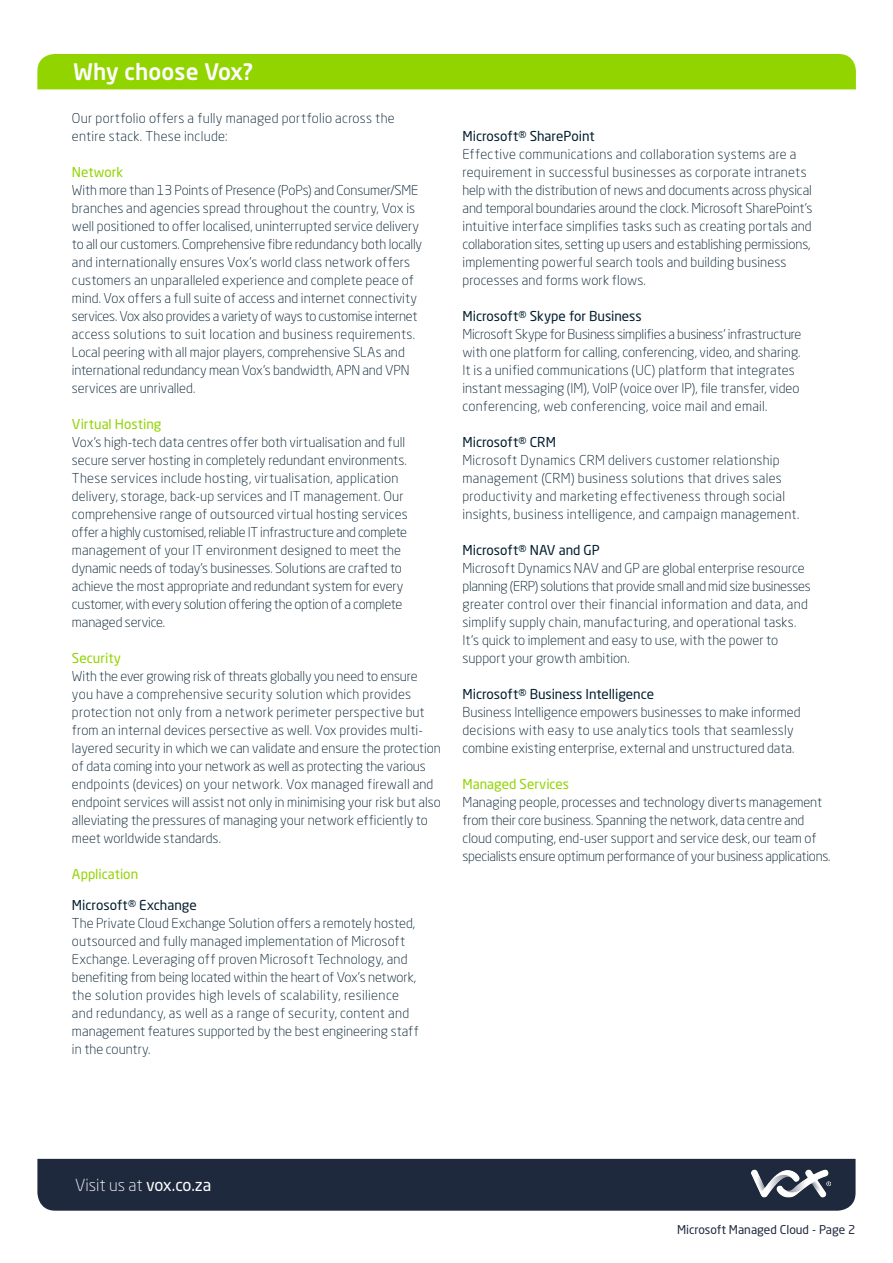
<style>
.page{position:relative;width:893px;height:1263px;background:#fff}
.page>*{position:absolute;margin:0;border:0;box-sizing:border-box;transform-origin:0 0}
.t1{font:500 22.5px "Neo Sans Std";letter-spacing:.005em;color:#fff}
.t2{font:300 16.5px "Neo Sans Std";color:#fff}
.t3{font:300 13.5px/18px "Neo Sans Std";letter-spacing:.005em;color:#031e2f}
.t4{font:13.5px "Neo Sans Std";letter-spacing:-.005em;color:#031e2f}
.t5{font:13.5px "Neo Sans Std";color:#92d400}
.t6{font:12px "Neo Sans Std";color:#1f293d}
.s1{font-weight:400}
</style>
<div class="page">
<div style="left:37px;top:54px;width:819px;height:35px;background:#92d400"></div>
<div style="left:37px;top:1159px;width:818px;height:52px;background:#1f293d"></div>
<img style="left:751px;top:1167px;width:80px;height:36px">
<h1 class="t1" style="left:74px;top:58px;width:181px">Why choose Vox?</h1>
<p class="t3" style="left:72px;top:109px;width:324px">Our portfolio offers a fully managed portfolio across the entire stack. These include:</p>
<p class="t5" style="left:72px;top:164px;width:53px">Network</p>
<p class="t3" style="left:72px;top:181px;width:352px">With more than 13 Points of Presence (PoPs) and Consumer/SME branches and agencies spread throughout the country, Vox is well positioned to offer localised, uninterrupted service delivery to all our customers. Comprehensive fibre redundancy both locally and internationally ensures Vox’s world class network offers customers an unparalleled experience and complete peace of mind. Vox offers a full suite of access and internet connectivity services. Vox also provides a variety of ways to customise internet access solutions to suit location and business requirements.<br>Local peering with all major players, comprehensive SLAs and international redundancy mean Vox’s bandwidth, APN and VPN services are unrivalled.</p>
<p class="t5" style="left:72px;top:416px;width:91px">Virtual Hosting</p>
<p class="t3" style="left:72px;top:433px;width:337px">Vox’s high-tech data centres offer both virtualisation and full secure server hosting in completely redundant environments.<br>These services include hosting, virtualisation, application delivery, storage, back-up services and IT management. Our comprehensive range of outsourced virtual hosting services offer a highly customised, reliable IT infrastructure and complete management of your IT environment designed to meet the dynamic needs of today’s businesses. Solutions are crafted to achieve the most appropriate and redundant system for every customer, with every solution offering the option of a complete managed service.</p>
<p class="t5" style="left:72px;top:650px;width:51px">Security</p>
<p class="t3" style="left:72px;top:667px;width:370px">With the ever growing risk of threats globally you need to ensure you have a comprehensive security solution which provides protection not only from a network perimeter perspective but from an internal devices persective as well. Vox provides multi&shy;layered security in which we can validate and ensure the protection of data coming into your network as well as protecting the various endpoints (devices) on your network. Vox managed firewall and endpoint services will assist not only in minimising your risk but also alleviating the pressures of managing your network efficiently to meet worldwide standards.</p>
<p class="t5" style="left:72px;top:866px;width:68px">Application</p>
<p class="t4" style="left:72px;top:897px;width:126px">Microsoft® Exchange</p>
<p class="t3" style="left:72px;top:914px;width:348px">The Private Cloud Exchange Solution offers a remotely hosted, outsourced and fully managed implementation of Microsoft Exchange. Leveraging off proven Microsoft Technology, and benefiting from being located within the heart of Vox’s network, the solution provides high levels of scalability, resilience and redundancy, as well as a range of security, content and management features supported by the best engineering staff in the country.</p>
<p class="t4" style="left:462px;top:128px;width:134px">Microsoft® SharePoint</p>
<p class="t3" style="left:462px;top:145px;width:351px">Effective communications and collaboration systems are a requirement in successful businesses as corporate intranets help with the distribution of news and documents across physical and temporal boundaries around the clock. Microsoft SharePoint’s intuitive interface simplifies tasks such as creating portals and collaboration sites, setting up users and establishing permissions, implementing powerful search tools and building business processes and forms work flows.</p>
<p class="t4" style="left:462px;top:308px;width:181px">Microsoft® Skype for Business</p>
<p class="t3" style="left:462px;top:325px;width:340px">Microsoft Skype for Business simplifies a business’ infrastructure with one platform for calling, conferencing, video, and sharing.<br>It is a unified communications (UC) platform that integrates instant messaging (IM), VoIP (voice over IP), file transfer, video conferencing, web conferencing, voice mail and email.</p>
<p class="t4" style="left:462px;top:434px;width:95px">Microsoft® CRM</p>
<p class="t3" style="left:462px;top:451px;width:338px">Microsoft Dynamics CRM delivers customer relationship management (CRM) business solutions that drives sales productivity and marketing effectiveness through social insights, business intelligence, and campaign management.</p>
<p class="t4" style="left:462px;top:542px;width:139px">Microsoft® NAV and GP</p>
<p class="t3" style="left:462px;top:559px;width:350px">Microsoft Dynamics NAV and GP are global enterprise resource planning (ERP) solutions that provide small and mid size businesses greater control over their financial information and data, and simplify supply chain, manufacturing, and operational tasks.<br>It’s quick to implement and easy to use, with the power to support your growth ambition.</p>
<p class="t4" style="left:462px;top:685px;width:193px">Microsoft® Business Intelligence</p>
<p class="t3" style="left:462px;top:703px;width:340px">Business Intelligence empowers businesses to make informed decisions with easy to use analytics tools that seamlessly combine existing enterprise, external and unstructured data.</p>
<p class="t5" style="left:462px;top:775px;width:108px">Managed Services</p>
<p class="t3" style="left:462px;top:793px;width:369px">Managing people, processes and technology diverts management from their core business. Spanning the network, data centre and cloud computing, end-user support and service desk, our team of specialists ensure optimum performance of your business applications.</p>
<p class="t2" style="left:75px;top:1175px;width:138px">Visit us at <span class="s1">vox.co.za</span></p>
<p class="t6" style="left:677px;top:1222px;width:180px">Microsoft Managed Cloud - Page 2</p>
</div>
